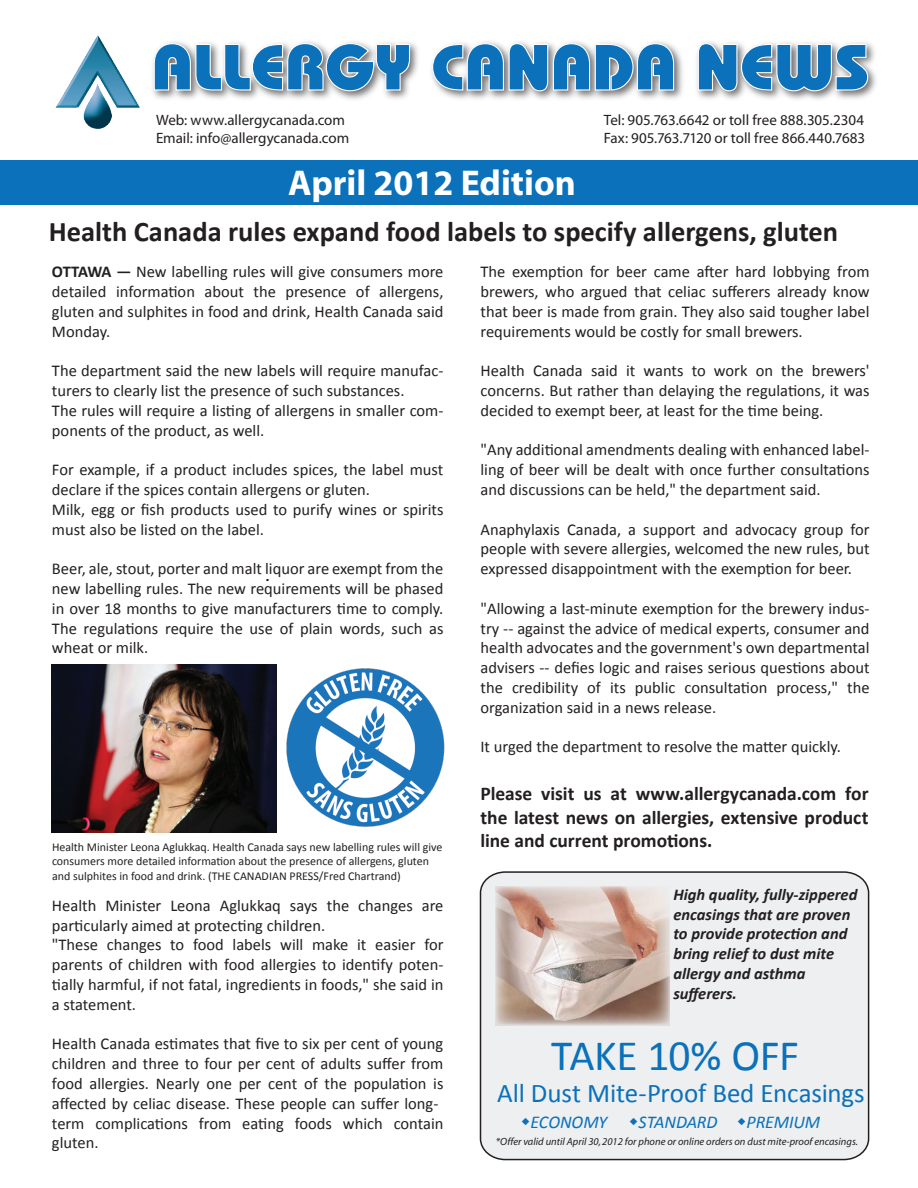
<style>
.page{position:relative;width:918px;height:1188px;background:#fff}
.page>*{position:absolute;margin:0;border:0;box-sizing:border-box;transform-origin:0 0}
.t1{font:800 65.1px "Bauhaus IT Cby BT";color:#0a71ba}
.t2{font:43.5px "Calibri";letter-spacing:-.015em;color:#0a71ba}
.t3{font:700 36px "Myriad";color:#fff}
.t4{font:700 28.5px "Calibri";color:#231f20}
.t5{font:27px "Calibri";letter-spacing:-.005em;color:#0a71ba}
.t6{font:700 19.5px/23.4px "Calibri";color:#231f20;text-align:justify}
.t7{font:italic 18px "Calibri";letter-spacing:-.01em;color:#0a71ba}
.t8{font:16.5px/19.8px "Calibri";color:#231f20;text-align:justify}
.t9{font:italic 700 16.5px/19.8px "Calibri";color:#231f20}
.t10{font:15px "Myriad Pro";color:#231f20}
.t11{font:12px/14.4px "Calibri";color:#231f20}
.t12{font:italic 10.5px "Myriad";color:#231f20}
.s1{font-weight:700}
</style>
<div class="page">
<div style="left:479px;top:871px;width:391px;height:290px;background:#edeff0"></div>
<img style="left:152px;top:41px;width:724px;height:59px">
<svg style="left:153px;top:42px;width:258px;height:50px"></svg>
<svg style="left:432px;top:43px;width:243px;height:49px;background:#a6a5a5"></svg>
<svg style="left:697px;top:43px;width:172px;height:49px;background:#a5a3a4"></svg>
<img style="left:56px;top:35px;width:43px;height:73px">
<div style="left:0;top:160px;width:918px;height:46px;background:#0a71ba"></div>
<img style="left:496px;top:887px;width:174px;height:138px">
<img style="left:52px;top:664px;width:224px;height:168px">
<img style="left:286px;top:668px;width:159px;height:159px">
<svg style="left:522px;top:1117px;width:7px;height:8px"></svg>
<svg style="left:630px;top:1117px;width:7px;height:8px"></svg>
<svg style="left:738px;top:1117px;width:7px;height:8px"></svg>
<h1 class="t1" style="left:152px;top:27px;width:720px">ALLERGY CANADA NEWS</h1>
<p class="t10" style="left:156px;top:110px;width:191px">Web: www.allergycanada.com</p>
<p class="t10" style="left:604px;top:110px;width:262px">Tel: 905.763.6642 or toll free 888.305.2304</p>
<p class="t10" style="left:156px;top:128px;width:195px">Email: info@allergycanada.com</p>
<p class="t10" style="left:604px;top:128px;width:263px">Fax: 905.763.7120 or toll free 866.440.7683</p>
<h3 class="t3" style="left:288px;top:164px;width:289px">April 2012 Edition</h3>
<h3 class="t4" style="left:49px;top:213px;width:791px">Health Canada rules expand food labels to specify allergens, gluten</h3>
<p class="t8" style="left:52px;top:262px;width:393px"><span class="s1">OTTAWA —</span> New labelling rules will give consumers more detailed information about the presence of allergens, gluten and sulphites in food and drink, Health Canada said Monday.</p>
<p class="t8" style="left:52px;top:361px;width:393px;text-align:left">The department said the new labels will require manufac&shy;turers to clearly list the presence of such substances.<br>The rules will require a listing of allergens in smaller com&shy;ponents of the product, as well.</p>
<p class="t8" style="left:52px;top:460px;width:393px;text-align:left">For example, if a product includes spices, the label must declare if the spices contain allergens or gluten.<br>Milk, egg or fish products used to purify wines or spirits must also be listed on the label.</p>
<p class="t8" style="left:52px;top:559px;width:393px">Beer, ale, stout, porter and malt liquor are exempt from the new labelling rules. The new requirements will be phased in over 18 months to give manufacturers time to comply.<br>The regulations require the use of plain words, such as wheat or milk.</p>
<p class="t11" style="left:52px;top:840px;width:392px">Health Minister Leona Aglukkaq. Health Canada says new labelling rules will give consumers more detailed information about the presence of allergens, gluten and sulphites in food and drink. (THE CANADIAN PRESS/Fred Chartrand)</p>
<p class="t8" style="left:52px;top:895px;width:393px;text-align:left">Health Minister Leona Aglukkaq says the changes are particularly aimed at protecting children.<br>"These changes to food labels will make it easier for parents of children with food allergies to identify poten&shy;tially harmful, if not fatal, ingredients in foods," she said in a statement.</p>
<p class="t8" style="left:52px;top:1034px;width:393px;text-align:left">Health Canada estimates that five to six per cent of young children and three to four per cent of adults suffer from food allergies. Nearly one per cent of the population is affected by celiac disease. These people can suffer long&shy;term complications from eating foods which contain gluten.</p>
<p class="t8" style="left:481px;top:262px;width:391px">The exemption for beer came after hard lobbying from brewers, who argued that celiac sufferers already know that beer is made from grain. They also said tougher label requirements would be costly for small brewers.</p>
<p class="t8" style="left:481px;top:361px;width:391px">Health Canada said it wants to work on the brewers' concerns. But rather than delaying the regulations, it was decided to exempt beer, at least for the time being.</p>
<p class="t8" style="left:481px;top:440px;width:391px">"Any additional amendments dealing with enhanced label&shy;ling of beer will be dealt with once further consultations and discussions can be held," the department said.</p>
<p class="t8" style="left:481px;top:519px;width:391px">Anaphylaxis Canada, a support and advocacy group for people with severe allergies, welcomed the new rules, but expressed disappointment with the exemption for beer.</p>
<p class="t8" style="left:481px;top:598px;width:391px">"Allowing a last-minute exemption for the brewery indus&shy;try -- against the advice of medical experts, consumer and health advocates and the government's own departmental advisers -- defies logic and raises serious questions about the credibility of its public consultation process," the organization said in a news release.</p>
<p class="t8" style="left:481px;top:737px;width:362px">It urged the department to resolve the matter quickly.</p>
<p class="t6" style="left:480px;top:782px;width:390px">Please visit us at www.allergycanada.com for the latest news on allergies, extensive product line and current promotions.</p>
<p class="t9" style="left:673px;top:884px;width:186px">High quality, fully-zippered encasings that are proven to provide protection and bring relief to dust mite allergy and asthma sufferers.</p>
<h2 class="t2" style="left:551px;top:1028px;width:249px">TAKE 10% OFF</h2>
<h3 class="t5" style="left:497px;top:1076px;width:369px">All Dust Mite-Proof Bed Encasings</h3>
<p class="t7" style="left:531px;top:1109px;width:78px">ECONOMY</p>
<p class="t7" style="left:639px;top:1109px;width:81px">STANDARD</p>
<p class="t7" style="left:747px;top:1109px;width:75px">PREMIUM</p>
<p class="t12" style="left:496px;top:1136px;width:364px">*Offer valid until April 30, 2012 for phone or online orders on dust mite-proof encasings.</p>
</div>
